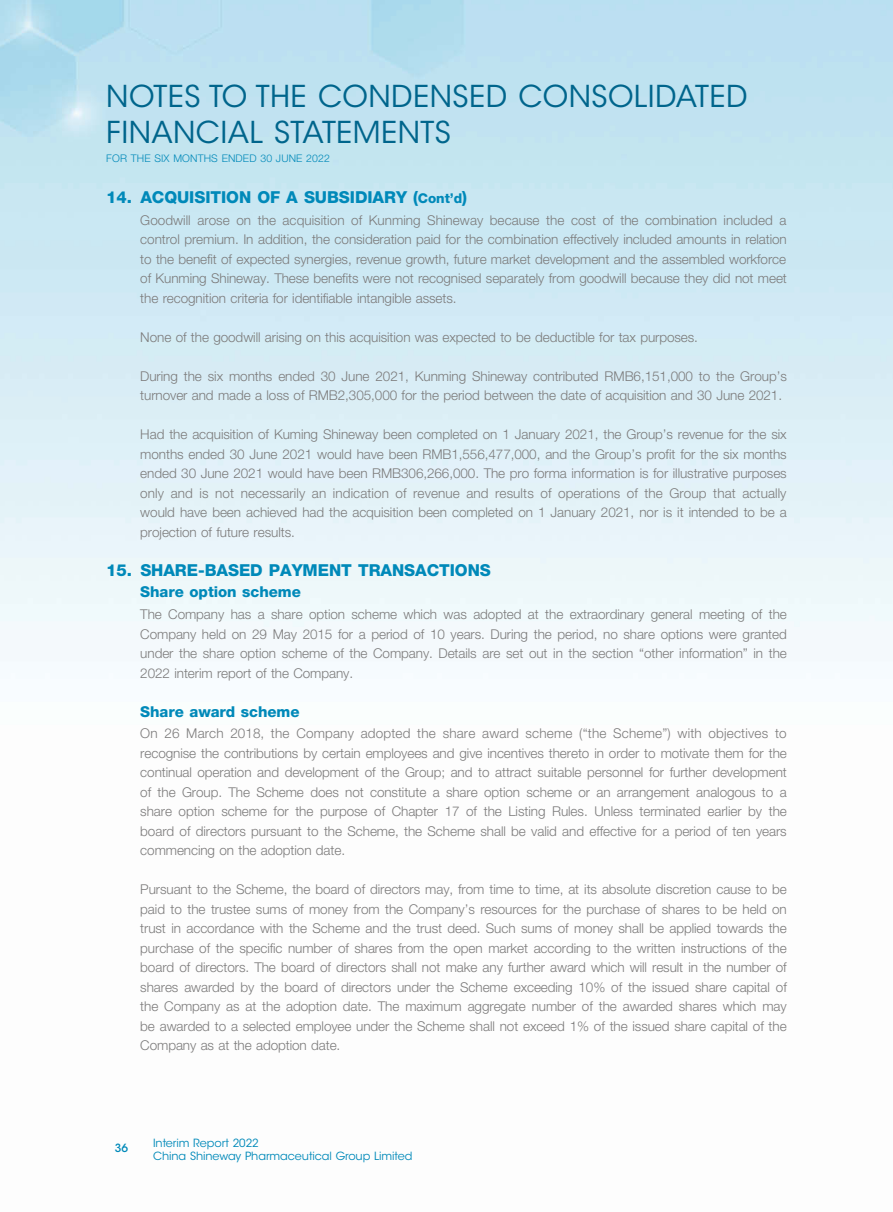
<style>
.page{position:relative;width:893px;height:1212px;background:#fff}
.page>*{position:absolute;margin:0;border:0;box-sizing:border-box;transform-origin:0 0}
.t1{font:30px/36px "ITC Avant Garde Std";letter-spacing:.015em;color:#00658c}
.t2{font:800 16.5px "Helvetica Neue LT Std";letter-spacing:-.005em;color:#0089b9}
.t3{font:800 15px "Helvetica Neue LT Std";letter-spacing:-.005em;color:#0089b9}
.t4{font:300 13.5px/19.5px "Helvetica Neue LT Std";letter-spacing:-.005em;color:#7c7b7b;text-align:justify}
.t5{font:11.25px/13.4px "ITC Avant Garde Std";letter-spacing:-.005em;color:#0089b9}
.t6{font:500 11.25px "ITC Avant Garde Std";color:#0089b9}
.t7{font:300 10.5px "Helvetica Neue LT Std";letter-spacing:.015em;color:#0089b9}
.s1{font-size:13.5px}
</style>
<div class="page">
<h1 class="t1" style="left:106px;top:78px;width:643px">NOTES TO THE CONDENSED CONSOLIDATED<br>FINANCIAL STATEMENTS</h1>
<p class="t7" style="left:106px;top:152px;width:225px">FOR THE SIX MONTHS ENDED 30 JUNE 2022</p>
<p class="t2" style="left:106px;top:187px;width:362px">14. ACQUISITION OF A SUBSIDIARY (<span class="s1">Cont’d</span>)</p>
<p class="t4" style="left:140px;top:210px;width:648px">Goodwill arose on the acquisition of Kunming Shineway because the cost of the combination included a control premium. In addition, the consideration paid for the combination effectively included amounts in relation to the benefit of expected synergies, revenue growth, future market development and the assembled workforce of Kunming Shineway. These benefits were not recognised separately from goodwill because they did not meet the recognition criteria for identifiable intangible assets.</p>
<p class="t4" style="left:140px;top:327px;width:559px">None of the goodwill arising on this acquisition was expected to be deductible for tax purposes.</p>
<p class="t4" style="left:140px;top:366px;width:648px">During the six months ended 30 June 2021, Kunming Shineway contributed RMB6,151,000 to the Group’s turnover and made a loss of RMB2,305,000 for the period between the date of acquisition and 30 June 2021.</p>
<p class="t4" style="left:140px;top:424px;width:648px">Had the acquisition of Kuming Shineway been completed on 1 January 2021, the Group’s revenue for the six months ended 30 June 2021 would have been RMB1,556,477,000, and the Group’s profit for the six months ended 30 June 2021 would have been RMB306,266,000. The pro forma information is for illustrative purposes only and is not necessarily an indication of revenue and results of operations of the Group that actually would have been achieved had the acquisition been completed on 1 January 2021, nor is it intended to be a projection of future results.</p>
<p class="t2" style="left:106px;top:560px;width:386px">15. SHARE-BASED PAYMENT TRANSACTIONS</p>
<p class="t3" style="left:140px;top:583px;width:162px">Share option scheme</p>
<p class="t4" style="left:140px;top:604px;width:648px">The Company has a share option scheme which was adopted at the extraordinary general meeting of the Company held on 29 May 2015 for a period of 10 years. During the period, no share options were granted under the share option scheme of the Company. Details are set out in the section “other information” in the 2022 interim report of the Company.</p>
<p class="t3" style="left:140px;top:702px;width:161px">Share award scheme</p>
<p class="t4" style="left:140px;top:723px;width:648px">On 26 March 2018, the Company adopted the share award scheme (“the Scheme”) with objectives to recognise the contributions by certain employees and give incentives thereto in order to motivate them for the continual operation and development of the Group; and to attract suitable personnel for further development of the Group. The Scheme does not constitute a share option scheme or an arrangement analogous to a share option scheme for the purpose of Chapter 17 of the Listing Rules. Unless terminated earlier by the board of directors pursuant to the Scheme, the Scheme shall be valid and effective for a period of ten years commencing on the adoption date.</p>
<p class="t4" style="left:140px;top:879px;width:648px">Pursuant to the Scheme, the board of directors may, from time to time, at its absolute discretion cause to be paid to the trustee sums of money from the Company’s resources for the purchase of shares to be held on trust in accordance with the Scheme and the trust deed. Such sums of money shall be applied towards the purchase of the specific number of shares from the open market according to the written instructions of the board of directors. The board of directors shall not make any further award which will result in the number of shares awarded by the board of directors under the Scheme exceeding 10% of the issued share capital of the Company as at the adoption date. The maximum aggregate number of the awarded shares which may be awarded to a selected employee under the Scheme shall not exceed 1% of the issued share capital of the Company as at the adoption date.</p>
<p class="t6" style="left:115px;top:1141px;width:15px">36</p>
<p class="t5" style="left:153px;top:1136px;width:261px">Interim Report 2022<br>China Shineway Pharmaceutical Group Limited</p>
</div>
